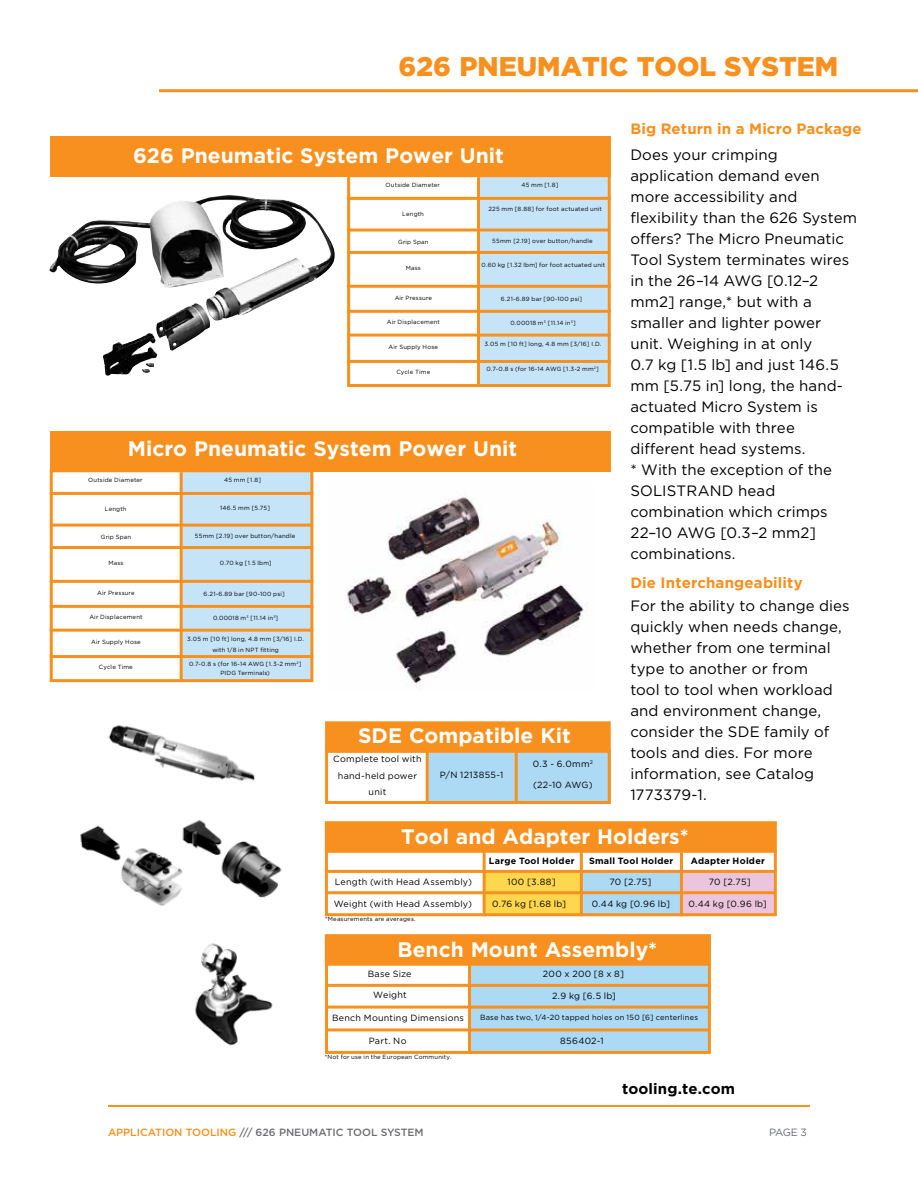
<style>
.page{position:relative;width:918px;height:1188px;background:#fff}
.page>*{position:absolute;margin:0;border:0;box-sizing:border-box;transform-origin:0 0}
.t1{font:900 27px "Gotham";color:#f7901e}
.t2{font:700 21px "Gotham";color:#fff}
.t3{font:15px/21px "Gotham";letter-spacing:.005em;color:#000}
.t4{font:700 15px "Gotham";letter-spacing:.01em;color:#f7901e}
.t5{font:700 15px "Gotham";letter-spacing:.01em;color:#000}
.t6{font:500 10.5px "Gotham";color:#6d6e71}
.t7{font:10.5px "Gotham";color:#696b73}
.t8{font:9px/16.5px "Gotham";letter-spacing:.025em;color:#000;text-align:center}
.t9{font:700 9px "Gotham";letter-spacing:.03em;color:#000}
.t10{font:7.5px "Gotham";letter-spacing:.025em;color:#000}
.t11{font:6px/10.5px "Gotham";letter-spacing:.025em;color:#000;text-align:center}
.s1{color:#f7901e}
</style>
<div class="page">
<hr style="left:159px;top:89px;width:759px;height:3px;background:#f7901e">
<hr style="left:108px;top:1106px;width:702px;height:1px;background:#f7901e">
<div style="left:50px;top:137px;width:561px;height:40px;background:#f7901e"></div>
<div style="left:50px;top:431px;width:561px;height:40px;background:#f7901e"></div>
<img style="left:50px;top:195px;width:285px;height:181px">
<img style="left:347px;top:494px;width:240px;height:195px">
<img style="left:80px;top:725px;width:202px;height:321px">
<div style="left:480px;top:177px;width:129px;height:210px;background:#c6e4f8"></div>
<div style="left:347px;top:174px;width:264px;height:213px;border:3px solid #f7901e"></div>
<hr style="left:347px;top:197px;width:264px;height:3px;background:#f7901e">
<hr style="left:477px;top:177px;width:3px;height:207px;background:#f7901e">
<hr style="left:347px;top:229px;width:263px;height:3px;background:#f7901e">
<hr style="left:347px;top:251px;width:262px;height:3px;background:#f7901e">
<hr style="left:347px;top:285px;width:264px;height:3px;background:#f7901e">
<hr style="left:347px;top:310px;width:264px;height:3px;background:#f7901e">
<hr style="left:347px;top:334px;width:264px;height:3px;background:#f7901e">
<hr style="left:347px;top:360px;width:264px;height:3px;background:#f7901e">
<div style="left:429px;top:753px;width:182px;height:51px;background:#acdaf5"></div>
<div style="left:325px;top:721px;width:286px;height:32px;background:#f7901e;border:3px solid #f7901e"></div>
<div style="left:325px;top:750px;width:286px;height:54px;border:3px solid #f7901e"></div>
<hr style="left:426px;top:749px;width:3px;height:55px;background:#f7901e">
<hr style="left:515px;top:749px;width:3px;height:55px;background:#f7901e">
<div style="left:486px;top:873px;width:97px;height:42px;background:#ffd74f"></div>
<div style="left:583px;top:872px;width:97px;height:42px;background:#acdaf5"></div>
<div style="left:681px;top:872px;width:94px;height:42px;background:#eac5dd"></div>
<div style="left:325px;top:821px;width:452px;height:32px;background:#f7901e;border:3px solid #f7901e"></div>
<div style="left:325px;top:850px;width:452px;height:66px;border:3px solid #f7901e"></div>
<hr style="left:325px;top:870px;width:452px;height:3px;background:#f7901e">
<hr style="left:483px;top:853px;width:3px;height:63px;background:#f7901e">
<hr style="left:580px;top:853px;width:3px;height:63px;background:#f7901e">
<hr style="left:680px;top:853px;width:3px;height:63px;background:#f7901e">
<hr style="left:325px;top:891px;width:450px;height:3px;background:#f7901e">
<div style="left:470px;top:964px;width:238px;height:88px;background:#acdaf5"></div>
<div style="left:325px;top:934px;width:386px;height:31px;background:#f7901e;border:3px solid #f7901e"></div>
<div style="left:325px;top:962px;width:386px;height:92px;border:3px solid #f7901e"></div>
<hr style="left:468px;top:946px;width:3px;height:108px;background:#f7901e">
<hr style="left:325px;top:984px;width:386px;height:3px;background:#f7901e">
<hr style="left:328px;top:1006px;width:382px;height:3px;background:#f7901e">
<hr style="left:327px;top:1028px;width:382px;height:3px;background:#f7901e">
<div style="left:183px;top:471px;width:128px;height:210px;background:#c6e4f8"></div>
<div style="left:50px;top:469px;width:263px;height:213px;border:3px solid #f7901e"></div>
<hr style="left:50px;top:492px;width:263px;height:3px;background:#f7901e">
<hr style="left:50px;top:524px;width:262px;height:3px;background:#f7901e">
<hr style="left:50px;top:546px;width:261px;height:3px;background:#f7901e">
<hr style="left:50px;top:580px;width:263px;height:3px;background:#f7901e">
<hr style="left:50px;top:605px;width:263px;height:3px;background:#f7901e">
<hr style="left:50px;top:629px;width:263px;height:3px;background:#f7901e">
<hr style="left:50px;top:655px;width:263px;height:3px;background:#f7901e">
<hr style="left:180px;top:472px;width:3px;height:207px;background:#f7901e">
<h1 class="t1" style="left:399px;top:47px;width:441px">626 PNEUMATIC TOOL SYSTEM</h1>
<h3 class="t4" style="left:630px;top:119px;width:233px">Big Return in a Micro Package</h3>
<p class="t3" style="left:630px;top:144px;width:228px">Does your crimping application demand even more accessibility and flexibility than the 626 System offers? The Micro Pneumatic<br>Tool System terminates wires in the 26–14 AWG [0.12–2 mm2] range,* but with a smaller and lighter power unit. Weighing in at only<br>0.7 kg [1.5 lb] and just 146.5 mm [5.75 in] long, the hand&shy;actuated Micro System is compatible with three different head systems.<br>* With the exception of the<br>SOLISTRAND head combination which crimps<br>22–10 AWG [0.3–2 mm2] combinations.</p>
<h3 class="t4" style="left:630px;top:572px;width:174px">Die Interchangeability</h3>
<p class="t3" style="left:630px;top:595px;width:221px">For the ability to change dies quickly when needs change, whether from one terminal type to another or from<br>tool to tool when workload and environment change, consider the SDE family of tools and dies. For more information, see Catalog<br>1773379-1.</p>
<h2 class="t2" style="left:133px;top:141px;width:372px">626 Pneumatic System Power Unit</h2>
<p class="t11" style="left:386px;top:180px;width:56px">Outside Diameter</p>
<p class="t11" style="left:522px;top:180px;width:38px">45 mm [1.8]</p>
<p class="t11" style="left:402px;top:208px;width:23px">Length</p>
<p class="t11" style="left:488px;top:204px;width:115px">225 mm [8.88] for foot actuated unit</p>
<p class="t11" style="left:398px;top:236px;width:32px">Grip Span</p>
<p class="t11" style="left:492px;top:236px;width:102px">55mm [2.19] over button/handle</p>
<p class="t11" style="left:406px;top:262px;width:17px">Mass</p>
<p class="t11" style="left:482px;top:260px;width:125px">0.60 kg [1.32 lbm] for foot actuated unit</p>
<p class="t11" style="left:395px;top:292px;width:39px">Air Pressure</p>
<p class="t11" style="left:501px;top:293px;width:83px">6.21-6.89 bar [90-100 psi]</p>
<p class="t11" style="left:387px;top:316px;width:55px">Air Displacement</p>
<p class="t11" style="left:510px;top:317px;width:67px">0.00018 m<sup>3</sup> [11.14 in<sup>3</sup>]</p>
<p class="t11" style="left:389px;top:342px;width:51px">Air Supply Hose</p>
<p class="t11" style="left:485px;top:339px;width:118px">3.05 m [10 ft] long, 4.8 mm [3/16] I.D.</p>
<p class="t11" style="left:486px;top:364px;width:114px">0.7-0.8 s (for 16-14 AWG [1.3-2 mm<sup>2</sup>]</p>
<p class="t11" style="left:396px;top:367px;width:35px">Cycle Time</p>
<h2 class="t2" style="left:128px;top:435px;width:391px">Micro Pneumatic System Power Unit</h2>
<p class="t11" style="left:88px;top:475px;width:56px">Outside Diameter</p>
<p class="t11" style="left:105px;top:503px;width:23px">Length</p>
<p class="t11" style="left:224px;top:475px;width:38px">45 mm [1.8]</p>
<p class="t11" style="left:220px;top:503px;width:51px">146.5 mm [5.75]</p>
<p class="t11" style="left:195px;top:531px;width:102px">55mm [2.19] over button/handle</p>
<p class="t11" style="left:220px;top:558px;width:53px">0.70 kg [1.5 lbm]</p>
<p class="t11" style="left:101px;top:531px;width:32px">Grip Span</p>
<p class="t11" style="left:108px;top:557px;width:17px">Mass</p>
<p class="t11" style="left:97px;top:587px;width:39px">Air Pressure</p>
<p class="t11" style="left:89px;top:611px;width:55px">Air Displacement</p>
<p class="t11" style="left:91px;top:637px;width:51px">Air Supply Hose</p>
<p class="t11" style="left:99px;top:662px;width:35px">Cycle Time</p>
<p class="t11" style="left:204px;top:588px;width:83px">6.21-6.89 bar [90-100 psi]</p>
<p class="t11" style="left:213px;top:613px;width:67px">0.00018 m<sup>3</sup> [11.14 in<sup>3</sup>]</p>
<p class="t11" style="left:187px;top:634px;width:118px">3.05 m [10 ft] long, 4.8 mm [3/16] I.D. with 1/8 in NPT fitting</p>
<p class="t11" style="left:189px;top:659px;width:114px;line-height:9px">0.7-0.8 s (for 16-14 AWG [1.3-2 mm<sup>2</sup>]<br>PIDG Terminals)</p>
<h2 class="t2" style="left:358px;top:721px;width:214px">SDE Compatible Kit</h2>
<h3 class="t8" style="left:333px;top:751px;width:90px">Complete tool with hand-held power unit</h3>
<h3 class="t8" style="left:533px;top:755px;width:62px">0.3 - 6.0mm<sup>2</sup></h3>
<h3 class="t8" style="left:533px;top:776px;width:61px">(22-10 AWG)</h3>
<h2 class="t2" style="left:401px;top:823px;width:289px">Tool and Adapter Holders*</h2>
<h3 class="t9" style="left:489px;top:855px;width:87px">Large Tool Holder</h3>
<h3 class="t8" style="left:335px;top:874px;width:139px">Length (with Head Assembly)</h3>
<h3 class="t8" style="left:507px;top:874px;width:50px">100 [3.88]</h3>
<h3 class="t8" style="left:610px;top:874px;width:43px">70 [2.75]</h3>
<h3 class="t8" style="left:709px;top:874px;width:43px">70 [2.75]</h3>
<h3 class="t8" style="left:334px;top:895px;width:140px">Weight (with Head Assembly)</h3>
<h3 class="t8" style="left:492px;top:895px;width:75px">0.76 kg [1.68 lb]</h3>
<h3 class="t8" style="left:592px;top:895px;width:80px">0.44 kg [0.96 lb]</h3>
<h3 class="t8" style="left:689px;top:895px;width:80px">0.44 kg [0.96 lb]</h3>
<h3 class="t8" style="left:440px;top:766px;width:65px">P/N 1213855-1</h3>
<h3 class="t9" style="left:589px;top:855px;width:86px">Small Tool Holder</h3>
<h3 class="t9" style="left:691px;top:855px;width:75px">Adapter Holder</h3>
<p class="t11" style="left:325px;top:913px;width:92px">*Measurements are averages.</p>
<h2 class="t2" style="left:398px;top:936px;width:261px">Bench Mount Assembly*</h2>
<h3 class="t8" style="left:368px;top:965px;width:45px">Base Size</h3>
<h3 class="t8" style="left:332px;top:1009px;width:133px">Bench Mounting Dimensions</h3>
<h3 class="t8" style="left:543px;top:965px;width:83px">200 x 200 [8 x 8]</h3>
<h3 class="t8" style="left:552px;top:987px;width:65px">2.9 kg [6.5 lb]</h3>
<h3 class="t8" style="left:560px;top:1032px;width:45px">856402-1</h3>
<h3 class="t8" style="left:373px;top:987px;width:35px">Weight</h3>
<h3 class="t8" style="left:369px;top:1032px;width:39px">Part. No</h3>
<p class="t10" style="left:480px;top:1013px;width:220px">Base has two, 1/4-20 tapped holes on 150 [6] centerlines</p>
<p class="t11" style="left:325px;top:1051px;width:128px">*Not for use in the European Community.</p>
<h3 class="t5" style="left:622px;top:1078px;width:115px">tooling.te.com</h3>
<h3 class="t6" style="left:108px;top:1125px;width:317px"><span class="s1">APPLICATION TOOLING</span> /// 626 PNEUMATIC TOOL SYSTEM</h3>
<h3 class="t7" style="left:769px;top:1125px;width:39px">PAGE 3</h3>
</div>
